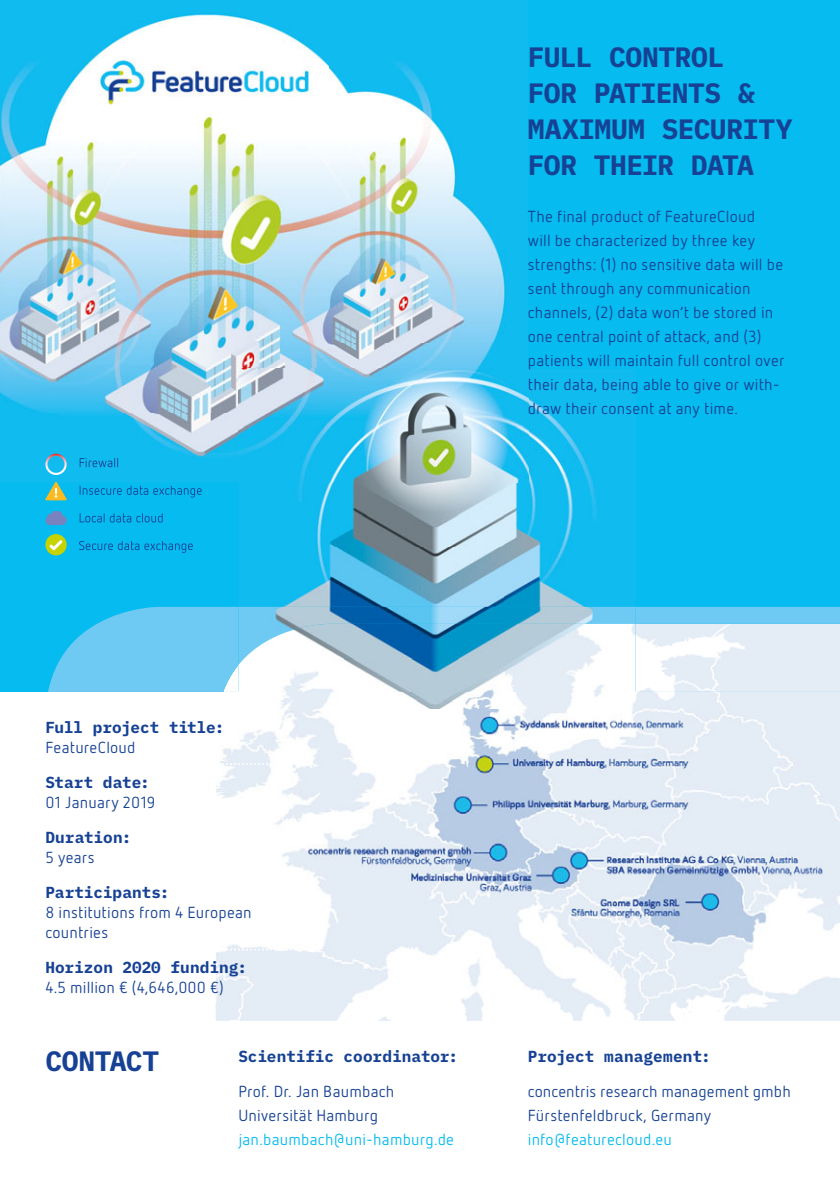
<style>
.page{position:relative;width:840px;height:1191px;background:#fff}
.page>*{position:absolute;margin:0;border:0;box-sizing:border-box;transform-origin:0 0}
.t1{font:700 28px/36px "IBM Plex Mono";letter-spacing:-.02em;color:#164194}
.t2{font:16px/24px "Netto Pro";letter-spacing:.015em;color:#164194}
.t3{font:700 16px "IBM Plex Mono";color:#164194}
.t4{font:16px "Netto Pro";letter-spacing:.01em;color:#05bbef}
</style>
<div class="page">
<div style="left:0;top:0;width:839px;height:692px;background:#05bbef"></div>
<img style="left:0;top:0;width:329px;height:413px">
<img style="left:329px;top:0;width:199px;height:369px">
<img style="left:0;top:413px;width:238px;height:69px">
<svg style="left:48px;top:607px;width:791px;height:85px;fill:#6ecaf3"></svg>
<img style="left:215px;top:692px;width:624px;height:328px">
<img style="left:223px;top:624px;width:616px;height:68px">
<img style="left:503px;top:369px;width:132px;height:238px">
<img style="left:238px;top:482px;width:265px;height:125px">
<img style="left:238px;top:369px;width:290px;height:113px">
<img style="left:238px;top:607px;width:397px;height:17px">
<img style="left:238px;top:624px;width:397px;height:85px">
<svg style="left:215px;top:763px;width:97px;height:2px"></svg>
<svg style="left:215px;top:818px;width:97px;height:2px"></svg>
<svg style="left:215px;top:873px;width:97px;height:2px"></svg>
<svg style="left:215px;top:948px;width:97px;height:2px"></svg>
<img style="left:45px;top:454px;width:22px;height:21px">
<svg style="left:45px;top:482px;width:22px;height:18px"></svg>
<svg style="left:80px;top:458px;width:38px;height:9px"></svg>
<svg style="left:80px;top:485px;width:121px;height:12px"></svg>
<svg style="left:80px;top:513px;width:82px;height:9px"></svg>
<svg style="left:79px;top:541px;width:114px;height:12px"></svg>
<svg style="left:45px;top:511px;width:22px;height:14px"></svg>
<div style="left:45px;top:534px;width:22px;height:21px;background:#c7d300;border-radius:50%"></div>
<svg style="left:49px;top:540px;width:13px;height:10px"></svg>
<h1 class="t1" style="left:527px;top:41px;width:266px">FULL CONTROL<br>FOR PATIENTS &amp;<br>MAXIMUM SECURITY<br>FOR THEIR DATA</h1>
<p class="t2" style="left:527px;top:206px;width:258px">The final product of FeatureCloud<br>will be characterized by three key strengths: (1) no sensitive data will be sent through any communication channels, (2) data won’t be stored in one central point of attack, and (3) patients will maintain full control over their data, being able to give or with&shy;draw their consent at any time.</p>
<p class="t3" style="left:45px;top:719px;width:180px">Full project title:</p>
<p class="t2" style="left:45px;top:737px;width:92px">FeatureCloud</p>
<p class="t3" style="left:45px;top:774px;width:106px">Start date:</p>
<p class="t2" style="left:45px;top:792px;width:111px">01 January 2019</p>
<p class="t3" style="left:45px;top:829px;width:87px">Duration:</p>
<p class="t2" style="left:45px;top:847px;width:51px">5 years</p>
<p class="t3" style="left:45px;top:885px;width:126px">Participants:</p>
<p class="t2" style="left:45px;top:904px;width:208px;line-height:20px">8 institutions from 4 European countries</p>
<p class="t3" style="left:45px;top:960px;width:203px">Horizon 2020 funding:</p>
<p class="t2" style="left:45px;top:977px;width:180px">4.5 million € (4,646,000 €)</p>
<h1 class="t1" style="left:45px;top:1044px;width:115px">CONTACT</h1>
<p class="t3" style="left:238px;top:1048px;width:221px">Scientific coordinator:</p>
<p class="t2" style="left:238px;top:1081px;width:157px">Prof. Dr. Jan Baumbach<br>Universität Hamburg</p>
<p class="t4" style="left:238px;top:1133px;width:217px">jan.baumbach@uni-hamburg.de</p>
<p class="t3" style="left:527px;top:1048px;width:184px">Project management:</p>
<p class="t2" style="left:527px;top:1081px;width:264px">concentris research management gmbh<br>Fürstenfeldbruck, Germany</p>
<p class="t4" style="left:527px;top:1133px;width:145px">info@featurecloud.eu</p>
</div>
